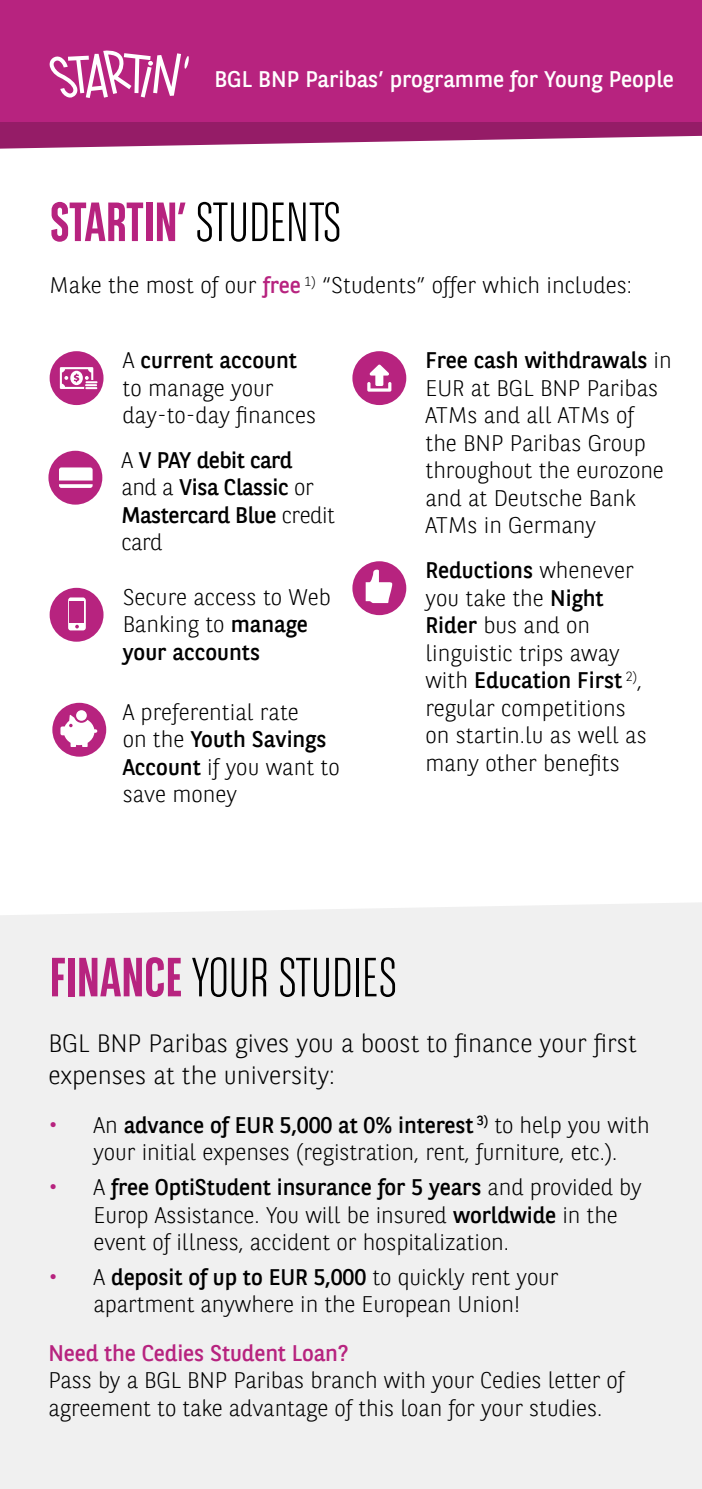
<style>
.page{position:relative;width:702px;height:1489px;background:#fff}
.page>*{position:absolute;margin:0;border:0;box-sizing:border-box;transform-origin:0 0}
.t1{font:300 55px "BNPP Sans Condensed";color:#000}
.t2{font:700 55px "BNPP Sans Condensed";letter-spacing:-.005em;color:#b7237f}
.t3{font:300 25px/32.5px "BNPP Sans";color:#000}
.t4{font:300 22.5px/27.5px "BNPP Sans";color:#000}
.t5{font:22.5px/27.5px "BNPP Sans";letter-spacing:-.02em;color:#000}
.t6{font:22.5px "BNPP Sans";color:#fff}
.t7{font:22.5px "BNPP Sans";letter-spacing:-.005em;color:#b7237f}
.s1{font-weight:300;color:#000}
.s2{font-weight:400;color:#b7237f}
.s3{font-weight:400}
.s4{font-weight:300}
.s5{font-weight:700;color:#b7237f}
.s6{font-size:25px;color:#b7237f}
</style>
<div class="page">
<div style="left:0;top:903px;width:702px;height:585px;background:#f0f0f0"></div>
<svg style="left:0;top:122px;width:702px;height:27px;fill:#951c67"></svg>
<div style="left:0;top:0;width:702px;height:122px;background:#b7237f"></div>
<svg style="left:50px;top:51px;width:139px;height:47px"></svg>
<svg style="left:50px;top:588px;width:53px;height:53px"></svg>
<div style="left:50px;top:351px;width:53px;height:54px;background:#b7237f;border-radius:50%"></div>
<svg style="left:60px;top:367px;width:37px;height:22px"></svg>
<div style="left:48px;top:451px;width:54px;height:53px;background:#b7237f;border-radius:50%"></div>
<svg style="left:59px;top:467px;width:34px;height:21px"></svg>
<div style="left:352px;top:351px;width:54px;height:54px;background:#b7237f;border-radius:50%"></div>
<svg style="left:367px;top:364px;width:24px;height:27px"></svg>
<svg style="left:352px;top:561px;width:54px;height:54px"></svg>
<div style="left:52px;top:702px;width:54px;height:54px;background:#b7237f;border-radius:50%"></div>
<svg style="left:60px;top:710px;width:37px;height:37px"></svg>
<p class="t6" style="left:214px;top:63px;width:461px">BGL BNP Paribas’ programme for Young People</p>
<h1 class="t2" style="left:50px;top:190px;width:293px">STARTIN’ <span class="s1">STUDENTS</span></h1>
<p class="t4" style="left:50px;top:270px;width:584px">Make the most of our <span class="s2">free</span> <sup>1)</sup> “Students” offer which includes:</p>
<p class="t4" style="left:123px;top:345px;width:195px">A <span class="s3">current account </span>to manage your day-to-day finances</p>
<p class="t5" style="left:121px;top:445px;width:215px"><span class="s4">A</span> V PAY debit card<br><span class="s4">and a</span> Visa Classic <span class="s4">or<br></span>Mastercard Blue <span class="s4">credit card</span></p>
<p class="t4" style="left:123px;top:582px;width:210px">Secure access to Web<br>Banking to <span class="s3">manage your accounts</span></p>
<p class="t4" style="left:123px;top:697px;width:218px">A preferential rate<br>on the <span class="s3">Youth Savings<br>Account</span> if you want to save money</p>
<p class="t4" style="left:425px;top:345px;width:248px"><span class="s3">Free cash withdrawals</span> in<br>EUR at BGL BNP Paribas<br>ATMs and all ATMs of<br>the BNP Paribas Group throughout the eurozone and at Deutsche Bank<br>ATMs in Germany</p>
<p class="t4" style="left:425px;top:555px;width:223px"><span class="s3">Reductions</span> whenever you take the <span class="s3">Night<br>Rider</span> bus and on linguistic trips away with <span class="s3">Education First</span> <sup>2)</sup>, regular competitions on startin.lu as well as many other benefits</p>
<h1 class="t1" style="left:50px;top:942px;width:349px"><span class="s5">FINANCE</span> YOUR STUDIES</h1>
<p class="t3" style="left:48px;top:1025px;width:590px">BGL BNP Paribas gives you a boost to finance your first expenses at the university:</p>
<p class="t4" style="left:48px;top:1110px;width:602px;text-align:center"><span class="s6">•</span> An <span class="s3">advance of EUR 5,000 at 0% interest</span> <sup>3)</sup> to help you with your initial expenses (registration, rent, furniture, etc.).</p>
<p class="t4" style="left:93px;top:1172px;width:549px;text-indent:-45px"><span class="s6">•</span> A <span class="s3">free OptiStudent insurance for 5 years</span> and provided by<br>Europ Assistance. You will be insured <span class="s3">worldwide</span> in the event of illness, accident or hospitalization.</p>
<p class="t4" style="left:48px;top:1261px;width:511px;text-align:center"><span class="s6">•</span> A <span class="s3">deposit of up to EUR 5,000</span> to quickly rent your apartment anywhere in the European Union!</p>
<p class="t7" style="left:48px;top:1337px;width:301px">Need the Cedies Student Loan?</p>
<p class="t4" style="left:48px;top:1365px;width:577px">Pass by a BGL BNP Paribas branch with your Cedies letter of agreement to take advantage of this loan for your studies.</p>
</div>
